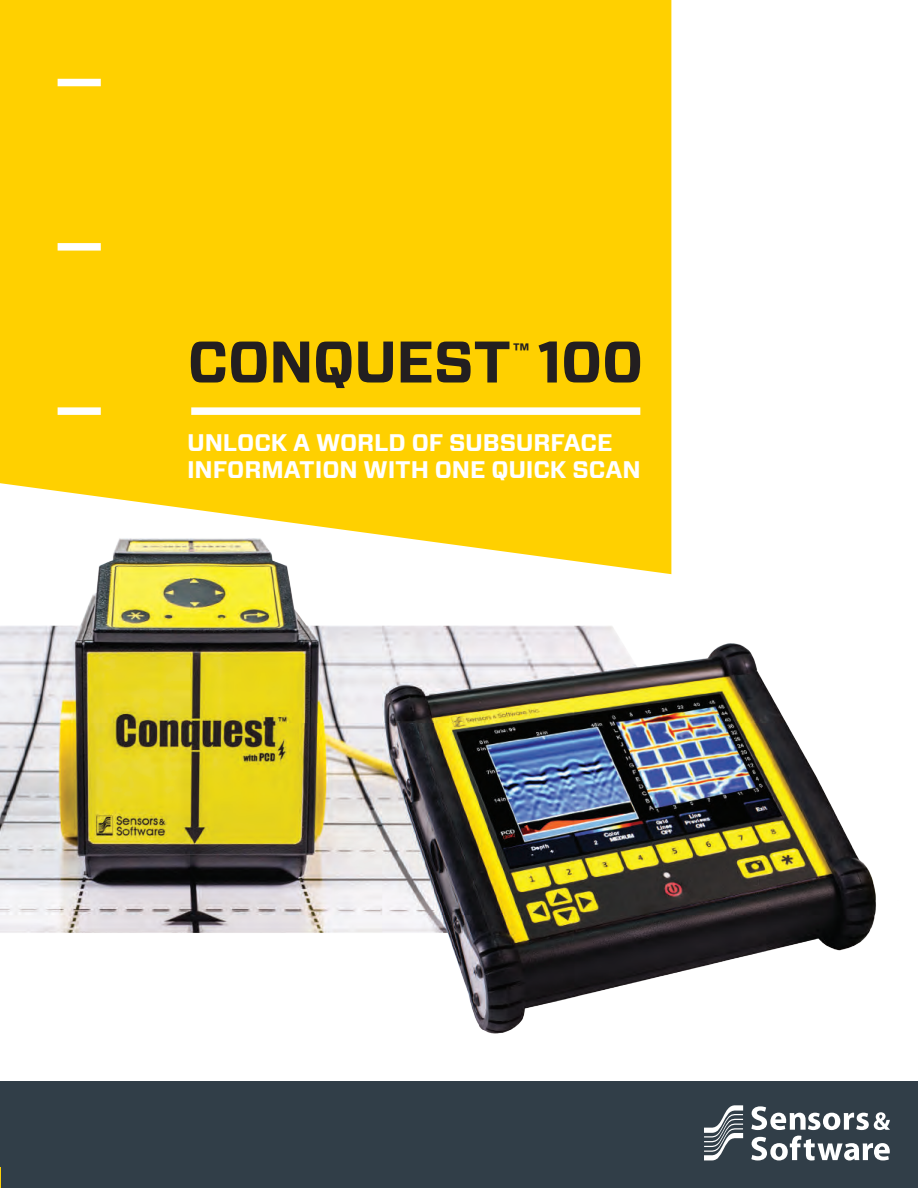
<style>
.page{position:relative;width:918px;height:1188px;background:#fff}
.page>*{position:absolute;margin:0;border:0;box-sizing:border-box;transform-origin:0 0}
.t1{font:700 58.5px "Vitesse Sans";letter-spacing:-.01em;color:#231f20}
.t2{font:700 24px/27px "Vitesse Sans";letter-spacing:-.005em;color:#fff}
.t3{font:700 18px "Vitesse Sans";color:#231f20}
</style>
<div class="page">
<div style="left:0;top:1082px;width:918px;height:106px;background:#313e48"></div>
<div style="left:0;top:0;width:671px;height:533px;background:#ffd000"></div>
<div style="left:191px;top:407px;width:449px;height:8px;background:#fff"></div>
<div style="left:58px;top:407px;width:43px;height:8px;background:#fff"></div>
<div style="left:58px;top:243px;width:43px;height:8px;background:#fff"></div>
<div style="left:58px;top:79px;width:43px;height:7px;background:#fff"></div>
<img style="left:0;top:533px;width:876px;height:501px">
<svg style="left:704px;top:1105px;width:39px;height:55px"></svg>
<svg style="left:751px;top:1106px;width:139px;height:24px"></svg>
<svg style="left:751px;top:1136px;width:139px;height:24px"></svg>
<svg style="left:0;top:1167px;width:1px;height:21px"></svg>
<svg style="left:0;top:68px;width:1px;height:12px"></svg>
<h1 class="t1" style="left:188px;top:323px;width:324px">CONQUEST</h1>
<p class="t3" style="left:513px;top:337px;width:18px">™</p>
<h1 class="t1" style="left:538px;top:323px;width:107px">100</h1>
<p class="t2" style="left:187px;top:430px;width:455px">UNLOCK A WORLD OF SUBSURFACE<br>INFORMATION WITH ONE QUICK SCAN</p>
</div>
